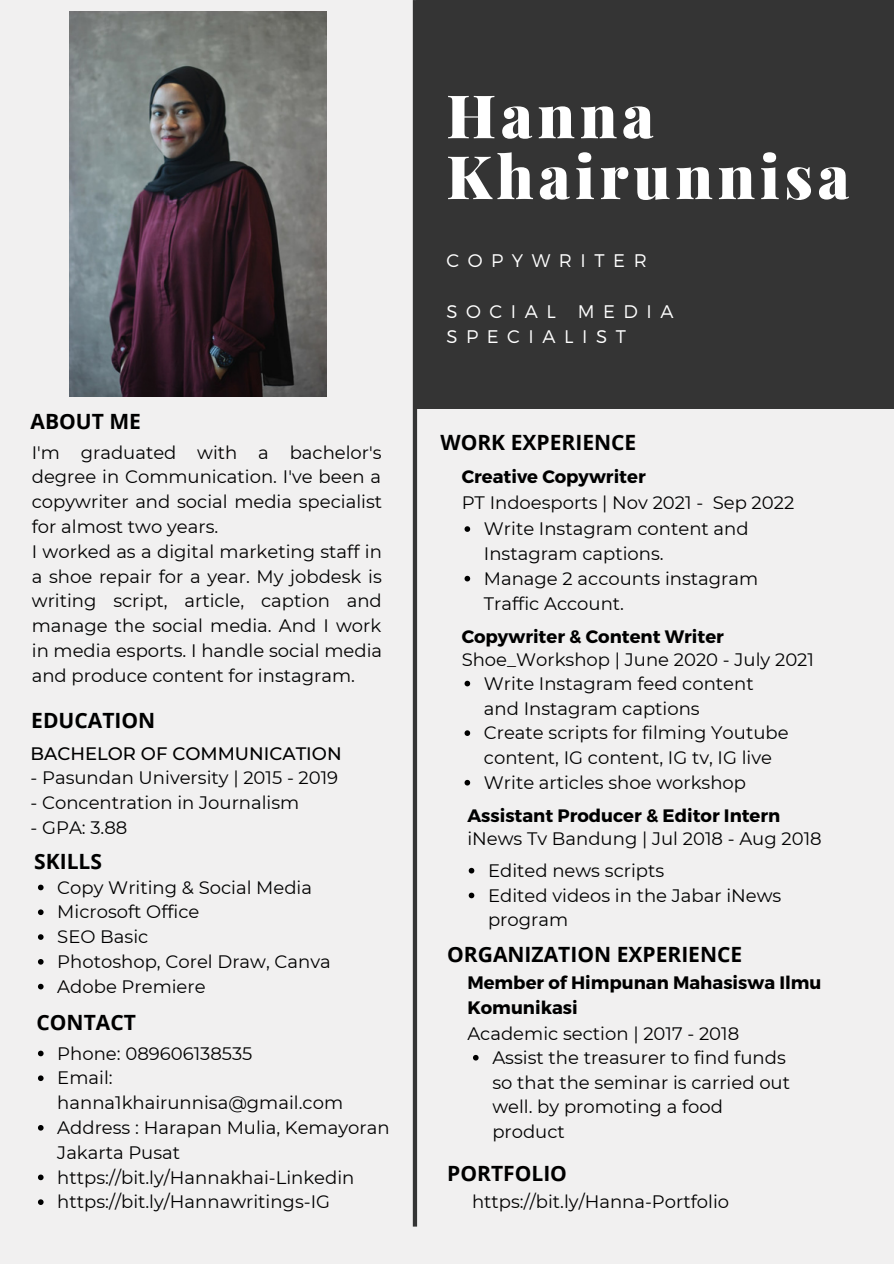
<style>
.page{position:relative;width:894px;height:1264px;background:#fff}
.page>*{position:absolute;margin:0;border:0;box-sizing:border-box;transform-origin:0 0}
.t1{font:900 59.85px/60.8px "Playfair Display";letter-spacing:.08em;color:#fff}
.t2{font:700 21px "Open Sans";color:#000}
.t3{font:300 18.3px/25.5px "Montserrat";letter-spacing:.47em;color:#fff}
.t4{font:18px/24.8px "Montserrat";color:#000}
.t5{font:700 18px/24.8px "Montserrat";color:#000}
.t6{font:500 18px "Montserrat";color:#000}
</style>
<div class="page">
<div style="left:0;top:0;width:893px;height:1263px;background:#f1f0f0"></div>
<div style="left:416px;top:0;width:477px;height:408px;background:#343434"></div>
<svg style="left:412px;top:0;width:5px;height:1226px;background:#535353"></svg>
<img style="left:70px;top:11px;width:257px;height:385px">
<svg style="left:464px;top:680px;width:6px;height:6px"></svg>
<svg style="left:464px;top:730px;width:6px;height:6px"></svg>
<svg style="left:464px;top:780px;width:6px;height:5px"></svg>
<svg style="left:468px;top:867px;width:6px;height:6px"></svg>
<svg style="left:468px;top:892px;width:6px;height:6px"></svg>
<svg style="left:473px;top:1054px;width:5px;height:6px"></svg>
<svg style="left:38px;top:884px;width:6px;height:6px"></svg>
<svg style="left:38px;top:909px;width:6px;height:6px"></svg>
<svg style="left:38px;top:934px;width:6px;height:5px"></svg>
<svg style="left:38px;top:959px;width:6px;height:5px"></svg>
<svg style="left:38px;top:983px;width:6px;height:6px"></svg>
<svg style="left:38px;top:1050px;width:6px;height:6px"></svg>
<svg style="left:38px;top:1075px;width:6px;height:6px"></svg>
<svg style="left:38px;top:1125px;width:6px;height:5px"></svg>
<svg style="left:38px;top:1174px;width:6px;height:6px"></svg>
<svg style="left:38px;top:1199px;width:6px;height:5px"></svg>
<svg style="left:464px;top:526px;width:6px;height:6px"></svg>
<svg style="left:464px;top:576px;width:6px;height:5px"></svg>
<p class="t2" style="left:30px;top:406px;width:112px">ABOUT ME</p>
<p class="t4" style="left:32px;top:440px;width:352px">I'm graduated with a bachelor's degree in Communication. I've been a copywriter and social media specialist for almost two years.<br>I worked as a digital marketing staff in a shoe repair for a year. My jobdesk is writing script, article, caption and manage the social media. And I work in media esports. I handle social media and produce content for instagram.</p>
<p class="t2" style="left:31px;top:705px;width:125px">EDUCATION</p>
<p class="t6" style="left:30px;top:742px;width:312px">BACHELOR OF COMMUNICATION</p>
<p class="t4" style="left:30px;top:765px;width:309px">- Pasundan University | 2015 - 2019</p>
<p class="t4" style="left:30px;top:790px;width:270px">- Concentration in Journalism</p>
<p class="t4" style="left:30px;top:815px;width:98px">- GPA: 3.88</p>
<p class="t2" style="left:34px;top:846px;width:69px">SKILLS</p>
<p class="t4" style="left:57px;top:874px;width:275px">Copy Writing &amp; Social Media<br>Microsoft Office<br>SEO Basic<br>Photoshop, Corel Draw, Canva<br>Adobe Premiere</p>
<p class="t2" style="left:36px;top:1007px;width:101px">CONTACT</p>
<p class="t4" style="left:57px;top:1040px;width:333px">Phone: 089606138535<br>Email: hanna1khairunnisa@gmail.com<br>Address : Harapan Mulia, Kemayoran<br>Jakarta Pusat https://bit.ly/Hannakhai-Linkedin https://bit.ly/Hannawritings-IG</p>
<h1 class="t1" style="left:446px;top:83px;width:404px">Hanna<br>Khairunnisa</h1>
<p class="t3" style="left:446px;top:246px;width:202px">COPYWRITER</p>
<p class="t3" style="left:446px;top:297px;width:228px">SOCIAL MEDIA<br>SPECIALIST</p>
<p class="t2" style="left:440px;top:428px;width:197px">WORK EXPERIENCE</p>
<p class="t5" style="left:461px;top:463px;width:185px">Creative Copywriter</p>
<p class="t4" style="left:484px;top:489px;width:312px;line-height:26.5px;text-indent:-22px">PT Indoesports | Nov 2021 - Sep 2022<br>Write Instagram content and</p>
<p class="t4" style="left:484px;top:541px;width:276px">Instagram captions.<br>Manage 2 accounts instagram<br>Traffic Account.</p>
<p class="t5" style="left:461px;top:623px;width:264px">Copywriter &amp; Content Writer</p>
<p class="t4" style="left:484px;top:671px;width:306px">Write Instagram feed content and Instagram captions<br>Create scripts for filming Youtube content, IG content, IG tv, IG live<br>Write articles shoe workshop</p>
<p class="t4" style="left:461px;top:646px;width:354px">Shoe_Workshop | June 2020 - July 2021</p>
<p class="t5" style="left:467px;top:802px;width:314px">Assistant Producer &amp; Editor Intern</p>
<p class="t4" style="left:467px;top:825px;width:356px">iNews Tv Bandung | Jul 2018 - Aug 2018</p>
<p class="t4" style="left:488px;top:858px;width:295px">Edited news scripts<br>Edited videos in the Jabar iNews program</p>
<p class="t2" style="left:447px;top:939px;width:296px">ORGANIZATION EXPERIENCE</p>
<p class="t5" style="left:467px;top:969px;width:355px">Member of Himpunan Mahasiswa Ilmu<br>Komunikasi</p>
<p class="t4" style="left:492px;top:1045px;width:299px">Assist the treasurer to find funds so that the seminar is carried out well. by promoting a food product</p>
<p class="t4" style="left:467px;top:1021px;width:273px">Academic section | 2017 - 2018</p>
<p class="t2" style="left:447px;top:1158px;width:121px">PORTFOLIO</p>
<p class="t4" style="left:472px;top:1188px;width:258px">https://bit.ly/Hanna-Portfolio</p>
</div>
